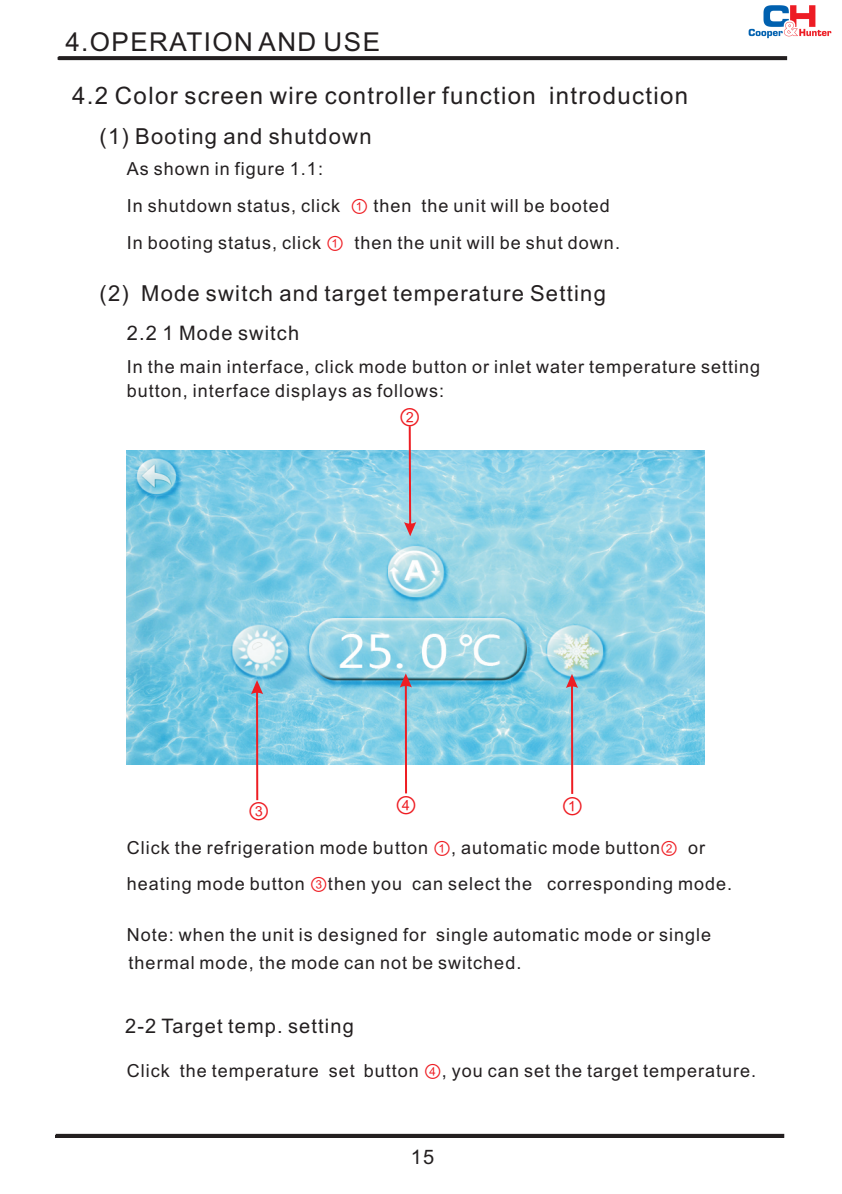
<style>
.page{position:relative;width:842px;height:1194px;background:#fff}
.page>*{position:absolute;margin:0;border:0;box-sizing:border-box;transform-origin:0 0}
.t1{font:26px "Arial";letter-spacing:.055em;color:#231f20}
.t2{font:24px "Arial";letter-spacing:.055em;color:#231f20}
.t3{font:22px "Arial";letter-spacing:.055em;color:#231f20}
.t4{font:22px "Arial Unicode MS";color:#ee1d23}
.t5{font:20px "Arial";letter-spacing:.055em;color:#231f20}
.t6{font:18px/36.2px "Arial";letter-spacing:.055em;color:#231f20}
.s1{font-family:"Arial Unicode MS";color:#ee1d23}
</style>
<div class="page">
<hr style="left:56px;top:1133px;width:728px;height:4px;background:#dfdede">
<hr style="left:59px;top:56px;width:728px;height:4px;background:#3a3637">
<hr style="left:58px;top:57px;width:727px;height:3px;background:#231f20">
<hr style="left:56px;top:1134px;width:728px;height:3px;background:#231f20">
<img style="left:127px;top:450px;width:578px;height:314px">
<svg style="left:404px;top:426px;width:12px;height:110px"></svg>
<svg style="left:251px;top:680px;width:12px;height:120px"></svg>
<svg style="left:400px;top:673px;width:12px;height:120px"></svg>
<svg style="left:566px;top:674px;width:12px;height:120px"></svg>
<img style="left:748px;top:5px;width:84px;height:34px">
<h1 class="t1" style="left:65px;top:32px;width:316px">4.OPERATION AND USE</h1>
<h2 class="t2" style="left:72px;top:86px;width:617px">4.2 Color screen wire controller function introduction</h2>
<p class="t3" style="left:100px;top:127px;width:273px">(1) Booting and shutdown</p>
<p class="t6" style="left:127px;top:152px;width:198px">As shown in figure 1.1:</p>
<p class="t6" style="left:127px;top:189px;width:215px">In shutdown status, click</p>
<p class="t6" style="left:350px;top:189px;width:261px"><span class="s1">①</span> then the unit will be booted</p>
<p class="t6" style="left:127px;top:226px;width:219px">In booting status, click <span class="s1">①</span></p>
<p class="t6" style="left:354px;top:226px;width:267px">then the unit will be shut down.</p>
<p class="t3" style="left:100px;top:285px;width:508px">(2) Mode switch and target temperature Setting</p>
<p class="t5" style="left:127px;top:325px;width:174px">2.2 1 Mode switch</p>
<p class="t6" style="left:127px;top:356px;width:635px;line-height:24.2px">In the main interface, click mode button or inlet water temperature setting button, interface displays as follows:</p>
<p class="t4" style="left:399px;top:408px;width:23px">②</p>
<p class="t4" style="left:248px;top:802px;width:24px">③</p>
<p class="t4" style="left:395px;top:795px;width:23px">④</p>
<p class="t4" style="left:561px;top:796px;width:23px">①</p>
<p class="t6" style="left:127px;top:831px;width:553px">Click the refrigeration mode button <span class="s1">①</span>, automatic mode button<span class="s1">②</span></p>
<p class="t6" style="left:127px;top:831px;width:607px;text-indent:561px">or heating mode button <span class="s1">③</span>then you can select the corresponding mode.</p>
<p class="t6" style="left:127px;top:921px;width:586px;line-height:28.6px">Note: when the unit is designed for single automatic mode or single thermal mode, the mode can not be switched.</p>
<p class="t5" style="left:125px;top:1018px;width:230px">2-2 Target temp. setting</p>
<p class="t6" style="left:127px;top:1054px;width:631px">Click the temperature set button <span class="s1">④</span>, you can set the target temperature.</p>
<p class="t5" style="left:411px;top:1149px;width:25px">15</p>
</div>
